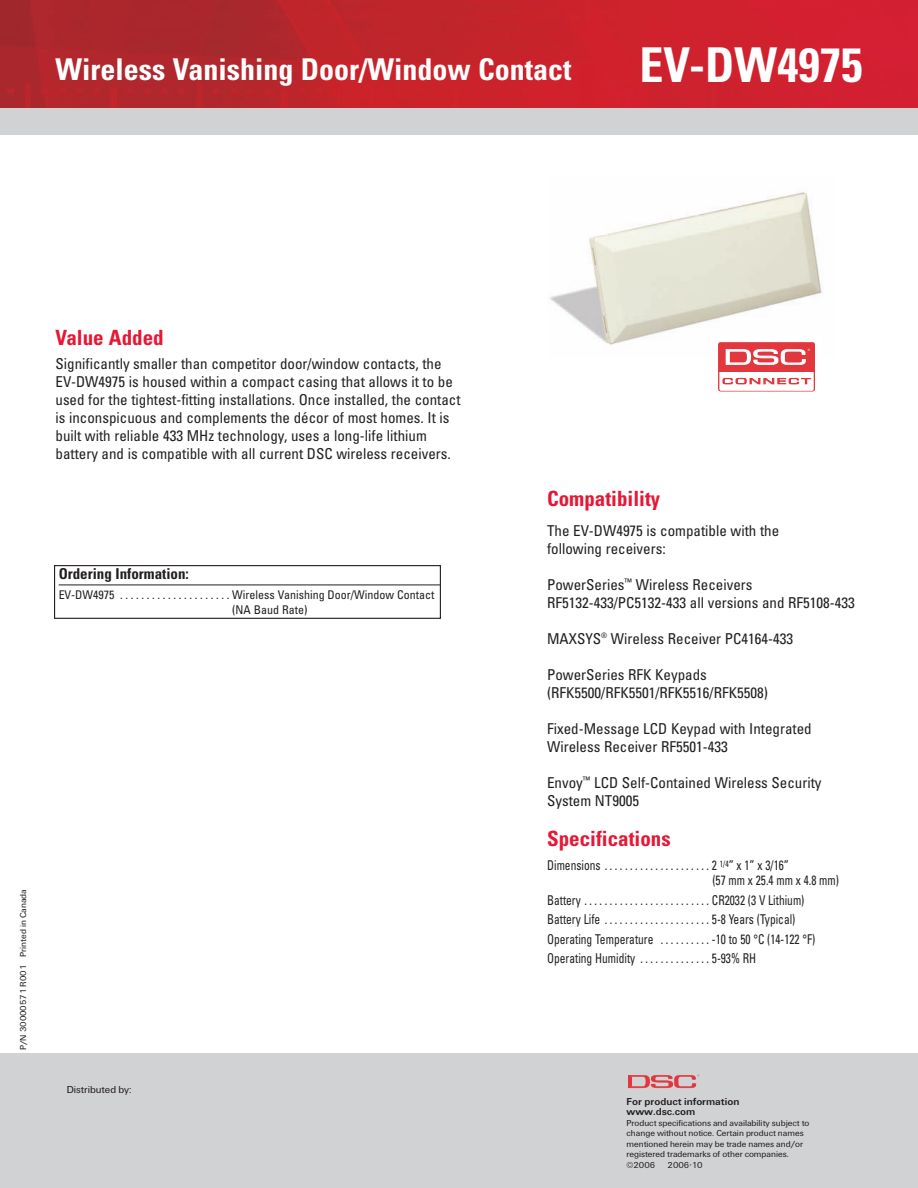
<style>
.page{position:relative;width:918px;height:1188px;background:#fff}
.page>*{position:absolute;margin:0;border:0;box-sizing:border-box;transform-origin:0 0}
.t1{font:700 condensed 48px "Univers";color:#fff}
.t2{font:700 condensed 30px "Univers";color:#fff}
.t3{font:700 condensed 21px "Univers";color:#e51836}
.t4{font:condensed 15px/18px "Univers";color:#231f20}
.t5{font:700 condensed 15px "Univers";color:#231f20}
.t6{font:condensed 13.5px/19.5px "Univers";color:#231f20;scale:.85 1}
.t7{font:condensed 12px "Univers";color:#231f20}
.t8{font:700 10.5px/10.5px "U65 Univers";color:#231f20}
.t9{font:10.5px "U55 Univers";color:#231f20}
.t10{font:9px/10.5px "U55 Univers";color:#231f20}
</style>
<div class="page">
<img style="left:0;top:0;width:918px;height:108px">
<div style="left:0;top:1054px;width:918px;height:134px;background:#d1d2d4"></div>
<svg style="left:628px;top:1074px;width:71px;height:14px"></svg>
<div style="left:54px;top:565px;width:387px;height:54px;border:1px solid #231f20"></div>
<hr style="left:59px;top:585px;width:381px;height:1px;background:#231f20">
<div style="left:0;top:108px;width:918px;height:27px;background:#d1d2d4"></div>
<img style="left:549px;top:192px;width:273px;height:153px">
<div style="left:714px;top:335px;width:105px;height:68px;background:#fff"></div>
<svg style="left:719px;top:342px;width:96px;height:49px"></svg>
<h2 class="t2" style="left:56px;top:58px;width:517px">Wireless Vanishing Door/Window Contact</h2>
<h1 class="t1" style="left:639px;top:47px;width:225px">EV-DW4975</h1>
<h3 class="t3" style="left:56px;top:330px;width:110px">Value Added</h3>
<p class="t4" style="left:56px;top:356px;width:407px">Significantly smaller than competitor door/window contacts, the EV-DW4975 is housed within a compact casing that allows it to be used for the tightest-fitting installations. Once installed, the contact is inconspicuous and complements the décor of most homes. It is built with reliable 433 MHz technology, uses a long-life lithium battery and is compatible with all current DSC wireless receivers.</p>
<p class="t5" style="left:59px;top:568px;width:132px">Ordering Information:</p>
<p class="t7" style="left:59px;top:591px;width:377px">EV-DW4975 . . . . . . . . . . . . . . . . . . . . . Wireless Vanishing Door/Window Contact</p>
<p class="t10" style="left:19px;top:1050px;width:163px;rotate:-90deg">P/N 30000571 R001 Printed in Canada</p>
<p class="t9" style="left:67px;top:1086px;width:66px">Distributed by:</p>
<h3 class="t3" style="left:547px;top:491px;width:115px">Compatibility</h3>
<p class="t4" style="left:547px;top:523px;width:234px">The EV-DW4975 is compatible with the following receivers:</p>
<p class="t4" style="left:547px;top:577px;width:309px">PowerSeries<sup>™</sup> Wireless Receivers<br>RF5132-433/PC5132-433 all versions and RF5108-433</p>
<p class="t4" style="left:547px;top:631px;width:248px">MAXSYS<sup>®</sup> Wireless Receiver PC4164-433</p>
<p class="t4" style="left:547px;top:667px;width:222px">PowerSeries RFK Keypads (RFK5500/RFK5501/RFK5516/RFK5508)</p>
<p class="t4" style="left:547px;top:721px;width:266px">Fixed-Message LCD Keypad with Integrated<br>Wireless Receiver RF5501-433</p>
<p class="t4" style="left:547px;top:775px;width:276px">Envoy<sup>™</sup> LCD Self-Contained Wireless Security<br>System NT9005</p>
<h3 class="t3" style="left:547px;top:831px;width:125px">Specifications</h3>
<p class="t6" style="left:712px;top:859px;width:150px;line-height:15px;text-indent:-165px">Dimensions . . . . . . . . . . . . . . . . . . . . . 2 <sup>1/4</sup>” x 1” x 3/16”<br>(57 mm x 25.4 mm x 4.8 mm)</p>
<p class="t6" style="left:547px;top:891px;width:317px">Battery . . . . . . . . . . . . . . . . . . . . . . . . . CR2032 (3 V Lithium)<br>Battery Life . . . . . . . . . . . . . . . . . . . . . 5-8 Years (Typical)<br>Operating Temperature . . . . . . . . . . -10 to 50 °C (14-122 °F)<br>Operating Humidity . . . . . . . . . . . . . . 5-93% RH</p>
<p class="t8" style="left:627px;top:1097px;width:114px">For product information www.dsc.com</p>
<p class="t10" style="left:627px;top:1118px;width:184px">Product specifications and availability subject to change without notice. Certain product names mentioned herein may be trade names and/or registered trademarks of other companies. ©2006</p>
<p class="t10" style="left:668px;top:1160px;width:37px">2006•10</p>
</div>
